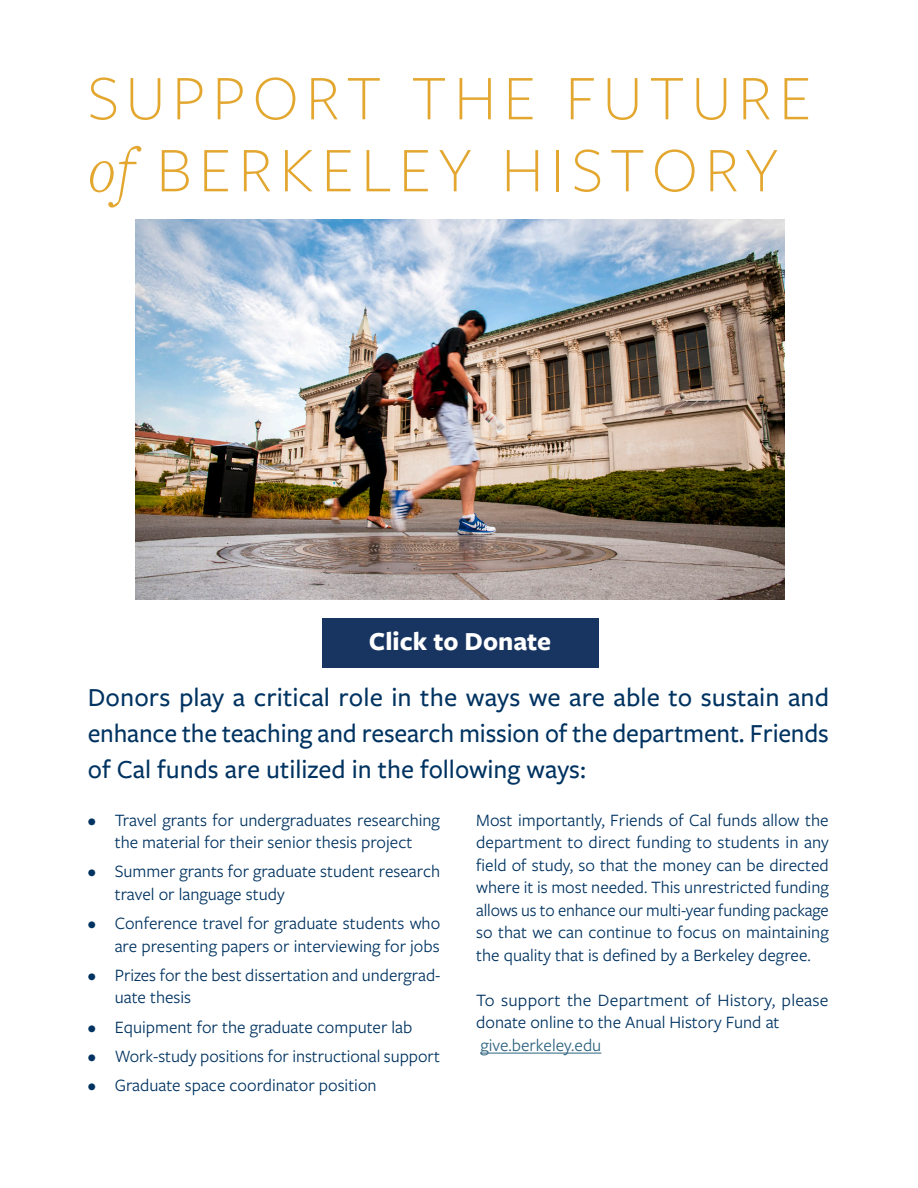
<style>
.page{position:relative;width:918px;height:1188px;background:#fff}
.page>*{position:absolute;margin:0;border:0;box-sizing:border-box;transform-origin:0 0}
.t1{font:300 66px/72px "Freight Sans Pro";letter-spacing:.11em;color:#e09e19}
.Cal_History_Newslett{font:500 27px/36px "Freight Sans Pro";color:#003361;text-align:justify}
.t2{font:700 27px "Freight Sans Pro";color:#fff}
.Cal_History_Newslett-2{font:18px/22.5px "Freight Sans Pro";color:#003361}
.Cal_History_Newslett-3{font:18px "Freight Sans Pro";color:#2d637f}
.s1{font-family:"Freight Text Pro";font-style:italic}
</style>
<div class="page">
<hr style="left:480px;top:1053px;width:121px;height:1px;background:#2d637f">
<img style="left:136px;top:220px;width:648px;height:380px">
<div style="left:322px;top:618px;width:276px;height:50px;background:#183460"></div>
<h1 class="t1" style="left:88px;top:59px;width:725px">SUPPORT THE FUTURE <span class="s1">of</span> BERKELEY HISTORY</h1>
<p class="t2" style="left:369px;top:622px;width:184px">Click to Donate</p>
<p class="Cal_History_Newslett" style="left:88px;top:679px;width:743px">Donors play a critical role in the ways we are able to sustain and enhance the teaching and research mission of the department. Friends of Cal funds are utilized in the following ways:</p>
<p class="Cal_History_Newslett-2" style="left:88px;top:808px;width:354px;text-align:center">• Travel grants for undergraduates researching the material for their senior thesis project</p>
<p class="Cal_History_Newslett-2" style="left:115px;top:860px;width:327px;text-indent:-27px">• Summer grants for graduate student research travel or language study</p>
<p class="Cal_History_Newslett-2" style="left:88px;top:911px;width:354px;text-align:right">• Conference travel for graduate students who are presenting papers or interviewing for jobs</p>
<p class="Cal_History_Newslett-2" style="left:115px;top:963px;width:327px;text-indent:-27px">• Prizes for the best dissertation and undergrad&shy;uate thesis</p>
<p class="Cal_History_Newslett-2" style="left:88px;top:1015px;width:326px">• Equipment for the graduate computer lab</p>
<p class="Cal_History_Newslett-2" style="left:88px;top:1044px;width:354px">• Work-study positions for instructional support</p>
<p class="Cal_History_Newslett-2" style="left:88px;top:1073px;width:290px">• Graduate space coordinator position</p>
<p class="Cal_History_Newslett-2" style="left:476px;top:808px;width:354px;text-align:justify">Most importantly, Friends of Cal funds allow the department to direct funding to students in any field of study, so that the money can be directed where it is most needed. This unrestricted funding allows us to enhance our multi-year funding package so that we can continue to focus on maintaining the quality that is defined by a Berkeley degree.</p>
<p class="Cal_History_Newslett-2" style="left:476px;top:988px;width:354px">To support the Department of History, please donate online to the Anual History Fund at</p>
<p class="Cal_History_Newslett-3" style="left:480px;top:1033px;width:123px">give.berkeley.edu</p>
</div>
